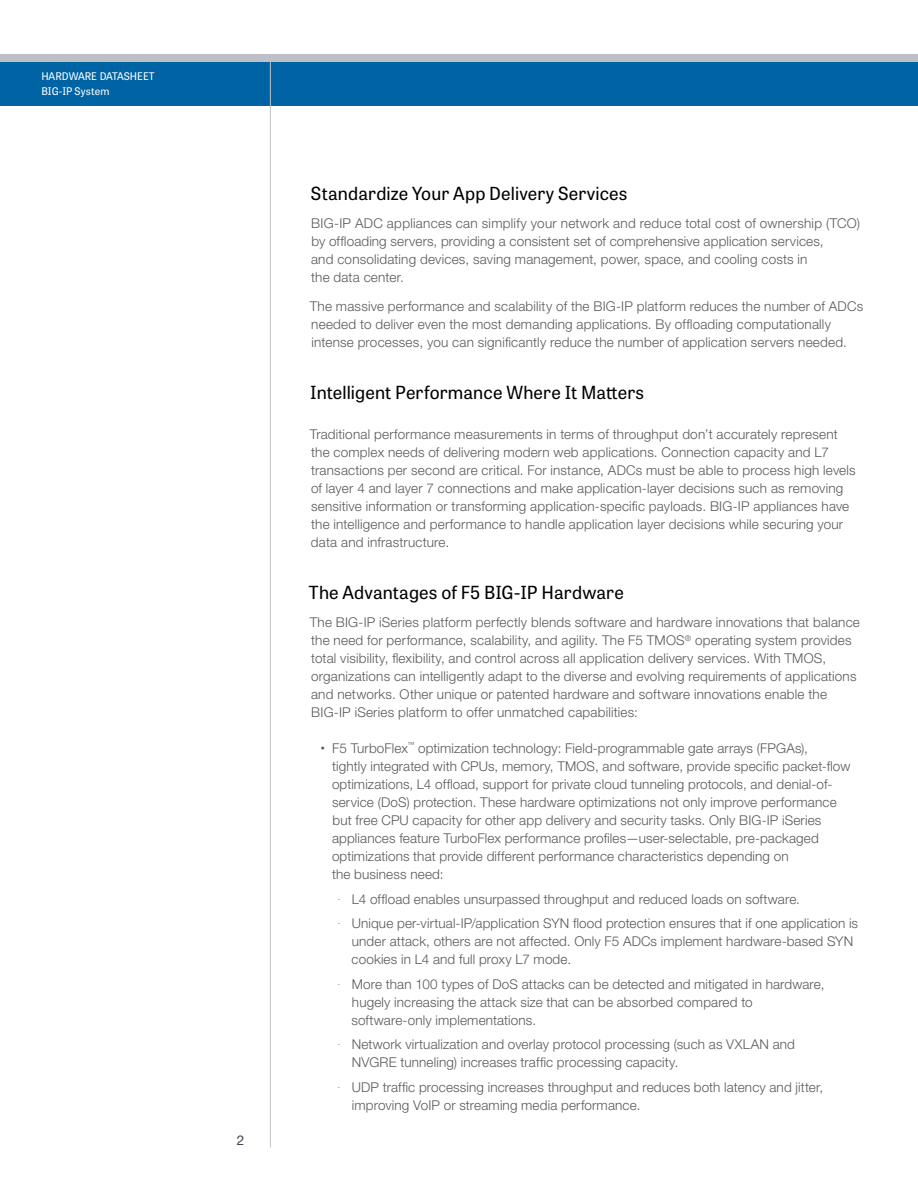
<style>
.page{position:relative;width:918px;height:1188px;background:#fff}
.page>*{position:absolute;margin:0;border:0;box-sizing:border-box;transform-origin:0 0}
.t1{font:18px "Tablet Gothic";letter-spacing:.01em;color:#000}
.t2{font:300 13.5px/18px "Helvetica Neue LT Std";letter-spacing:.015em;color:#58595b}
.t3{font:13.5px "Helvetica Neue LT Std";color:#3f454f}
.t4{font:10.5px/15px "Tablet Gothic";color:#fff}
.t5{font:300 7.05px "Helvetica Neue LT Std";color:#58595b}
</style>
<div class="page">
<hr style="left:270px;top:105px;width:1px;height:1043px;background:#bdc1c7">
<div style="left:0;top:56px;width:918px;height:50px;background:#0064a4"></div>
<div style="left:0;top:54px;width:918px;height:7px;background:#bdc1c7"></div>
<hr style="left:270px;top:54px;width:1px;height:52px;background:#bdc1c7">
<p class="t4" style="left:41px;top:68px;width:115px">HARDWARE DATASHEET<br>BIG-IP System</p>
<p class="t3" style="left:237px;top:1132px;width:9px">2</p>
<h1 class="t1" style="left:311px;top:181px;width:318px">Standardize Your App Delivery Services</h1>
<p class="t2" style="left:311px;top:214px;width:550px">BIG-IP ADC appliances can simplify your network and reduce total cost of ownership (TCO) by offloading servers, providing a consistent set of comprehensive application services,<br>and consolidating devices, saving management, power, space, and cooling costs in<br>the data center.</p>
<p class="t2" style="left:310px;top:297px;width:555px">The massive performance and scalability of the BIG-IP platform reduces the number of ADCs needed to deliver even the most demanding applications. By offloading computationally intense processes, you can significantly reduce the number of application servers needed.</p>
<h1 class="t1" style="left:310px;top:380px;width:335px">Intelligent Performance Where It Matters</h1>
<p class="t2" style="left:310px;top:425px;width:547px">Traditional performance measurements in terms of throughput don’t accurately represent the complex needs of delivering modern web applications. Connection capacity and L7 transactions per second are critical. For instance, ADCs must be able to process high levels of layer 4 and layer 7 connections and make application-layer decisions such as removing sensitive information or transforming application-specific payloads. BIG-IP appliances have the intelligence and performance to handle application layer decisions while securing your data and infrastructure.</p>
<h1 class="t1" style="left:309px;top:580px;width:316px">The Advantages of F5 BIG-IP Hardware</h1>
<p class="t2" style="left:310px;top:613px;width:552px">The BIG-IP iSeries platform perfectly blends software and hardware innovations that balance the need for performance, scalability, and agility. The F5 TMOS<sup>®</sup> operating system provides total visibility, flexibility, and control across all application delivery services. With TMOS, organizations can intelligently adapt to the diverse and evolving requirements of applications and networks. Other unique or patented hardware and software innovations enable the BIG-IP iSeries platform to offer unmatched capabilities:</p>
<p class="t2" style="left:321px;top:739px;width:89px"><sup>•</sup> F5 TurboFlex</p>
<p class="t5" style="left:408px;top:740px;width:8px">™</p>
<p class="t2" style="left:332px;top:739px;width:520px;text-indent:86px">optimization technology: Field-programmable gate arrays (FPGAs),<br>tightly integrated with CPUs, memory, TMOS, and software, provide specific packet-flow optimizations, L4 offload, support for private cloud tunneling protocols, and denial-of&shy;service (DoS) protection. These hardware optimizations not only improve performance but free CPU capacity for other app delivery and security tasks. Only BIG-IP iSeries appliances feature TurboFlex performance profiles—user-selectable, pre-packaged optimizations that provide different performance characteristics depending on<br>the business need:</p>
<p class="t2" style="left:338px;top:887px;width:522px;line-height:24.5px"><sup>·</sup> L4 offload enables unsurpassed throughput and reduced loads on software.<br><sup>·</sup> Unique per-virtual-IP/application SYN flood protection ensures that if one application is</p>
<p class="t2" style="left:352px;top:932px;width:503px">under attack, others are not affected. Only F5 ADCs implement hardware-based SYN cookies in L4 and full proxy L7 mode.</p>
<p class="t2" style="left:352px;top:975px;width:474px;text-indent:-14px"><sup>·</sup> More than 100 types of DoS attacks can be detected and mitigated in hardware, hugely increasing the attack size that can be absorbed compared to software-only implementations.</p>
<p class="t2" style="left:352px;top:1035px;width:445px;text-indent:-14px"><sup>·</sup> Network virtualization and overlay protocol processing (such as VXLAN and<br>NVGRE tunneling) increases traffic processing capacity.</p>
<p class="t2" style="left:352px;top:1078px;width:473px;text-indent:-14px"><sup>·</sup> UDP traffic processing increases throughput and reduces both latency and jitter, improving VoIP or streaming media performance.</p>
</div>
